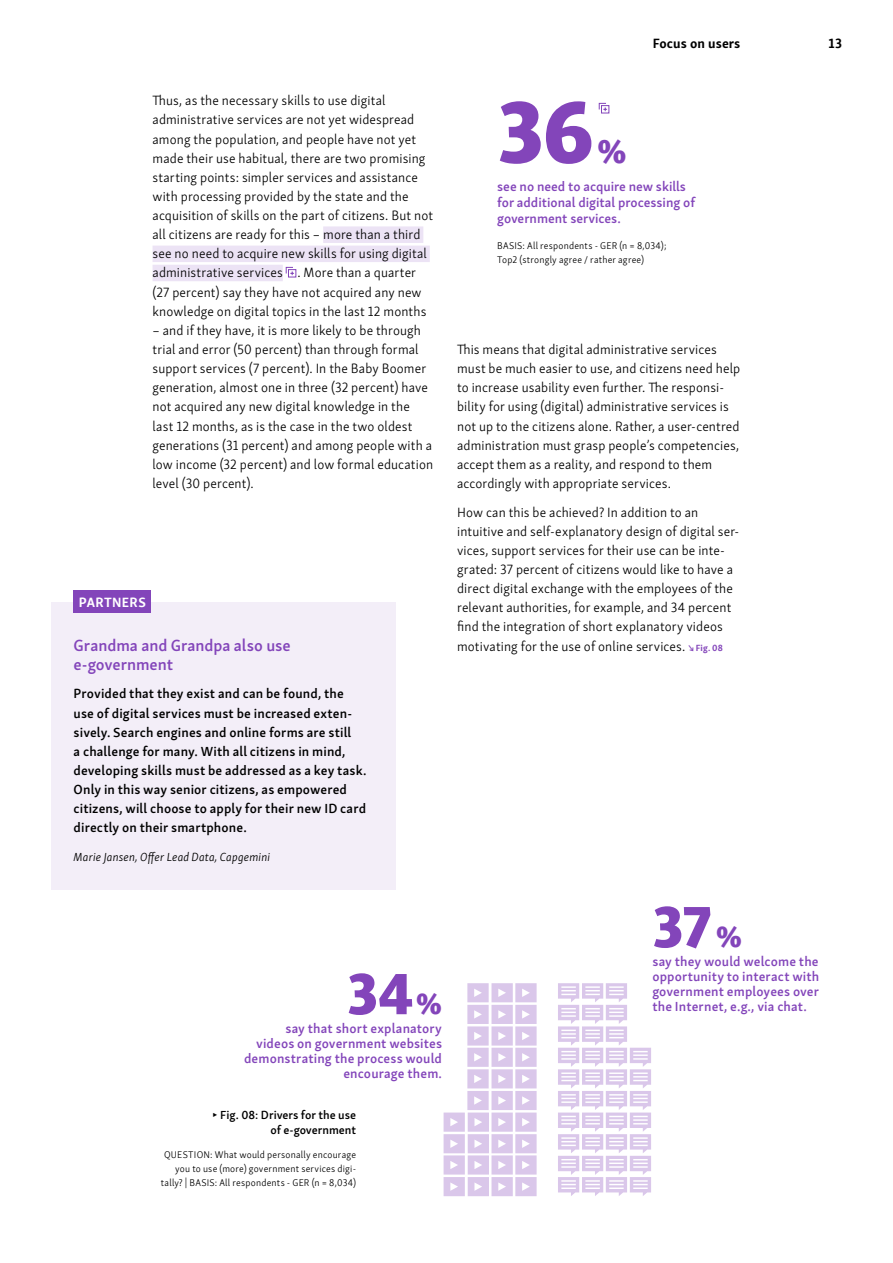
<style>
.page{position:relative;width:893px;height:1263px;background:#fff}
.page>*{position:absolute;margin:0;border:0;box-sizing:border-box;transform-origin:0 0}
.t1{font:90px "Skolar Sans PE Eb";color:#8345ba}
.t2{font:60px "Skolar Sans PE Eb";color:#8345ba}
.t3{font:33.75px "Skolar Sans PE Eb";color:#8345ba}
.t4{font:30px "Skolar Sans PE Eb";color:#8345ba}
.t5{font:600 16.5px/19.2px "Skolar Sans PE";color:#8345ba}
.t6{font:300 13.5px/19.2px "Skolar Sans PE";letter-spacing:.01em;color:#000}
.t7{font:600 13.5px/19.2px "Skolar Sans PE";letter-spacing:.01em;color:#000}
.t8{font:600 13.5px/15px "Skolar Sans PE";letter-spacing:.005em;color:#8345ba}
.t9{font:700 13.5px "Skolar Sans PE";letter-spacing:.01em;color:#000}
.t10{font:700 13.5px "Skolar Sans PE";letter-spacing:.03em;color:#fff}
.t11{font:600 12px/14.4px "Skolar Sans PE";color:#000;text-align:right}
.t12{font:italic 300 12px "Skolar Sans PE";letter-spacing:.015em;color:#000}
.t13{font:300 9.75px/14.2px "Skolar Sans PE";letter-spacing:.02em;color:#000;text-align:right}
.s1{font-weight:700;font-size:9px;color:#8345ba}
.s2{font-size:30px}
</style>
<div class="page">
<div style="left:51px;top:603px;width:345px;height:287px;background:#f3eef8"></div>
<div style="left:323px;top:226px;width:100px;height:17px;background:#ece3f5"></div>
<div style="left:153px;top:246px;width:277px;height:16px;background:#ece3f5"></div>
<div style="left:153px;top:265px;width:130px;height:16px;background:#ece3f5"></div>
<svg style="left:285px;top:266px;width:12px;height:12px"></svg>
<svg style="left:444px;top:983px;width:93px;height:213px"></svg>
<svg style="left:558px;top:983px;width:93px;height:213px"></svg>
<svg style="left:598px;top:102px;width:12px;height:12px"></svg>
<div style="left:74px;top:590px;width:77px;height:22px;background:#8345ba"></div>
<p class="t9" style="left:653px;top:32px;width:89px">Focus on users</p>
<p class="t9" style="left:828px;top:32px;width:15px">13</p>
<p class="t6" style="left:153px;top:90px;width:282px">Thus, as the necessary skills to use digital administrative services are not yet widespread among the population, and people have not yet made their use habitual, there are two promising starting points: simpler services and assistance with processing provided by the state and the acquisition of skills on the part of citizens. But not all citizens are ready for this – more than a third see no need to acquire new skills for using digital administrative services . More than a quarter (27 percent) say they have not acquired any new knowledge on digital topics in the last 12 months</p>
<p class="t6" style="left:153px;top:320px;width:282px">– and if they have, it is more likely to be through trial and error (50 percent) than through formal support services (7 percent). In the Baby Boomer generation, almost one in three (32 percent) have not acquired any new digital knowledge in the last 12 months, as is the case in the two oldest generations (31 percent) and among people with a low income (32 percent) and low formal education level (30 percent).</p>
<p class="t10" style="left:79px;top:591px;width:69px">PARTNERS</p>
<p class="t5" style="left:74px;top:634px;width:219px">Grandma and Grandpa also use e-government</p>
<p class="t7" style="left:74px;top:683px;width:294px">Provided that they exist and can be found, the use of digital services must be increased exten&shy;sively. Search engines and online forms are still<br>a challenge for many. With all citizens in mind, developing skills must be addressed as a key task.<br>Only in this way senior citizens, as empowered citizens, will choose to apply for their new ID card directly on their smartphone.</p>
<p class="t12" style="left:74px;top:848px;width:198px">Marie Jansen, Offer Lead Data, Capgemini</p>
<h1 class="t1" style="left:497px;top:55px;width:98px">36</h1>
<h3 class="t3" style="left:597px;top:122px;width:31px">%</h3>
<p class="t8" style="left:497px;top:178px;width:199px;line-height:15.8px">see no need to acquire new skills for additional digital processing of government services.</p>
<p class="t13" style="left:497px;top:238px;width:171px;text-align:left">BASIS: All respondents - GER (n = 8,034);<br>Top2 (strongly agree / rather agree)</p>
<p class="t6" style="left:457px;top:339px;width:285px">This means that digital administrative services must be much easier to use, and citizens need help to increase usability even further. The responsi&shy;bility for using (digital) administrative services is not up to the citizens alone. Rather, a user-centred administration must grasp people’s competencies, accept them as a reality, and respond to them accordingly with appropriate services.</p>
<p class="t6" style="left:457px;top:501px;width:284px">How can this be achieved? In addition to an intuitive and self-explanatory design of digital ser&shy;vices, support services for their use can be inte&shy;grated: 37 percent of citizens would like to have a direct digital exchange with the employees of the relevant authorities, for example, and 34 percent find the integration of short explanatory videos motivating for the use of online services. <span class="s1">↘ Fig. 08</span></p>
<h2 class="t2" style="left:347px;top:942px;width:68px">34</h2>
<h3 class="t4" style="left:416px;top:978px;width:27px">%</h3>
<p class="t8" style="left:244px;top:1020px;width:199px;text-align:right">say that short explanatory videos on government websites demonstrating the process would encourage them.</p>
<p class="t11" style="left:212px;top:1107px;width:146px">▶ Fig. 08: Drivers for the use of e-government</p>
<p class="t13" style="left:161px;top:1146px;width:197px">QUESTION: What would personally encourage you to use (more) government services digi&shy;tally? | BASIS: All respondents - GER (n = 8,034)</p>
<h2 class="t2" style="left:652px;top:875px;width:91px">37 <span class="s2">%</span></h2>
<p class="t8" style="left:652px;top:953px;width:168px;text-align:justify">say they would welcome the opportunity to interact with government employees over</p>
<p class="t8" style="left:652px;top:998px;width:156px">the Internet, e.g., via chat.</p>
</div>
